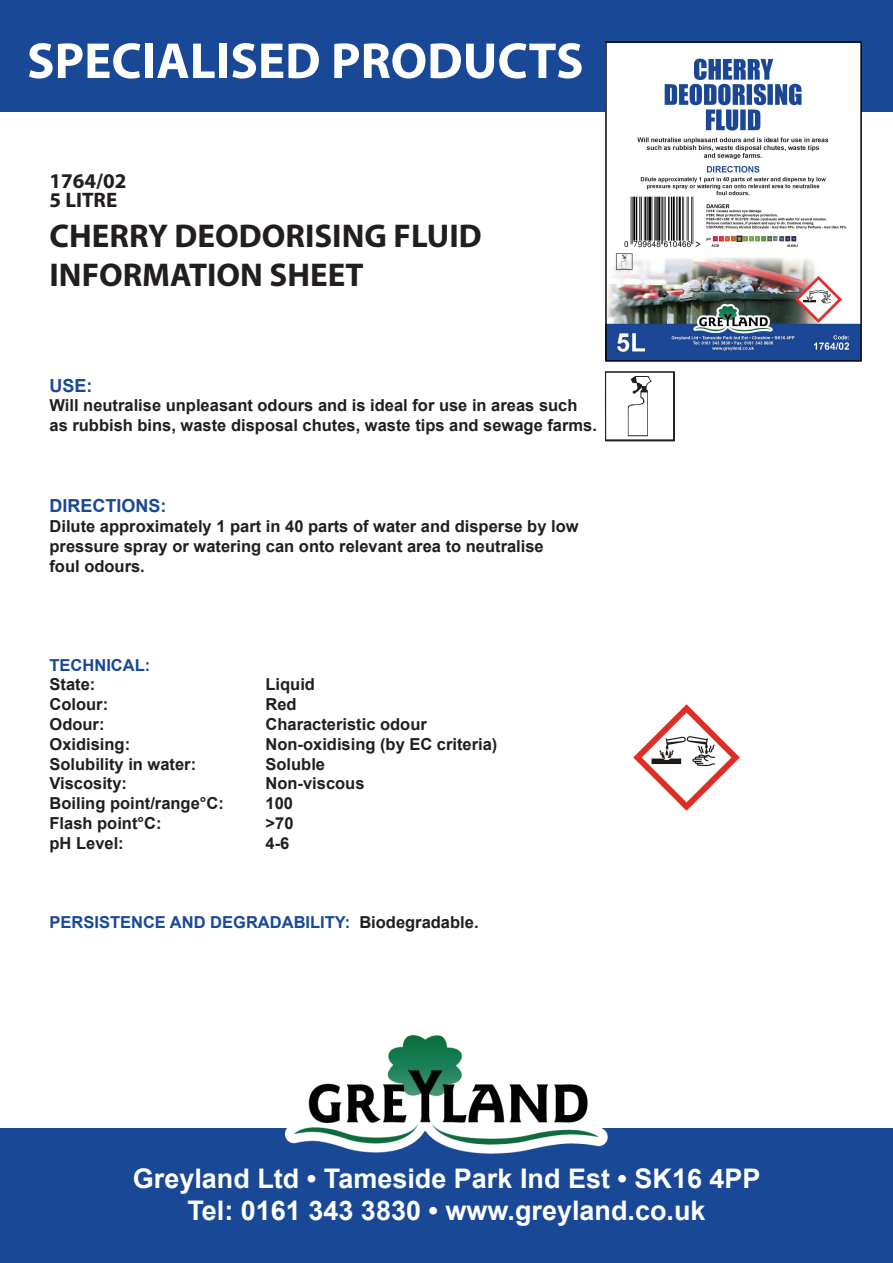
<style>
.page{position:relative;width:893px;height:1263px;background:#fff}
.page>*{position:absolute;margin:0;border:0;box-sizing:border-box;transform-origin:0 0}
.t1{font:700 51px "Myriad Pro";color:#fff}
.t2{font:700 33px/39.6px "Myriad Pro";color:#221e1f}
.t3{font:700 27px/32.4px "Arial";color:#fff;text-align:center}
.t4{font:700 21px/19.5px "Myriad Pro";color:#221e1f}
.t5{font:700 18px "Arial";color:#184896}
.t6{font:700 16.5px/19.8px "Arial";color:#221e1f}
.t7{font:700 16.5px "Arial";color:#184896}
.s1{color:#221e1f}
</style>
<div class="page">
<div style="left:0;top:0;width:893px;height:111px;background:#184896"></div>
<img style="left:608px;top:44px;width:251px;height:315px">
<div style="left:0;top:1129px;width:893px;height:134px;background:#184896"></div>
<div style="left:605px;top:41px;width:257px;height:321px;border:2px solid #020303"></div>
<img style="left:286px;top:1034px;width:321px;height:119px">
<svg style="left:605px;top:371px;width:70px;height:70px"></svg>
<img style="left:633px;top:704px;width:107px;height:106px">
<h1 class="t1" style="left:27px;top:31px;width:558px">SPECIALISED PRODUCTS</h1>
<p class="t4" style="left:50px;top:171px;width:78px">1764/02<br>5 LITRE</p>
<h2 class="t2" style="left:50px;top:215px;width:434px">CHERRY DEODORISING FLUID<br>INFORMATION SHEET</h2>
<p class="t5" style="left:50px;top:378px;width:45px">USE:</p>
<p class="t6" style="left:50px;top:397px;width:549px">Will neutralise unpleasant odours and is ideal for use in areas such as rubbish bins, waste disposal chutes, waste tips and sewage farms.</p>
<p class="t5" style="left:50px;top:499px;width:118px">DIRECTIONS:</p>
<p class="t6" style="left:50px;top:518px;width:531px">Dilute approximately 1 part in 40 parts of water and disperse by low pressure spray or watering can onto relevant area to neutralise<br>foul odours.</p>
<p class="t7" style="left:50px;top:658px;width:102px">TECHNICAL:</p>
<p class="t6" style="left:50px;top:676px;width:47px">State:</p>
<p class="t6" style="left:266px;top:676px;width:51px">Liquid</p>
<p class="t6" style="left:50px;top:696px;width:60px">Colour:</p>
<p class="t6" style="left:266px;top:696px;width:33px">Red</p>
<p class="t6" style="left:50px;top:716px;width:56px">Odour:</p>
<p class="t6" style="left:266px;top:716px;width:163px">Characteristic odour</p>
<p class="t6" style="left:50px;top:736px;width:82px">Oxidising:</p>
<p class="t6" style="left:266px;top:736px;width:233px">Non-oxidising (by EC criteria)</p>
<p class="t6" style="left:50px;top:755px;width:148px">Solubility in water:</p>
<p class="t6" style="left:266px;top:755px;width:61px">Soluble</p>
<p class="t6" style="left:50px;top:775px;width:79px">Viscosity:</p>
<p class="t6" style="left:266px;top:775px;width:101px">Non-viscous</p>
<p class="t6" style="left:50px;top:795px;width:176px">Boiling point/range°C:</p>
<p class="t6" style="left:266px;top:795px;width:29px">100</p>
<p class="t6" style="left:50px;top:815px;width:114px">Flash point°C:</p>
<p class="t6" style="left:266px;top:815px;width:29px">&gt;70</p>
<p class="t6" style="left:50px;top:835px;width:76px">pH Level:</p>
<p class="t6" style="left:266px;top:835px;width:25px">4-6</p>
<p class="t7" style="left:50px;top:916px;width:431px">PERSISTENCE AND DEGRADABILITY: <span class="s1">Biodegradable.</span></p>
<h3 class="t3" style="left:133px;top:1163px;width:629px">Greyland Ltd • Tameside Park Ind Est • SK16 4PP<br>Tel: 0161 343 3830 • www.greyland.co.uk</h3>
</div>
